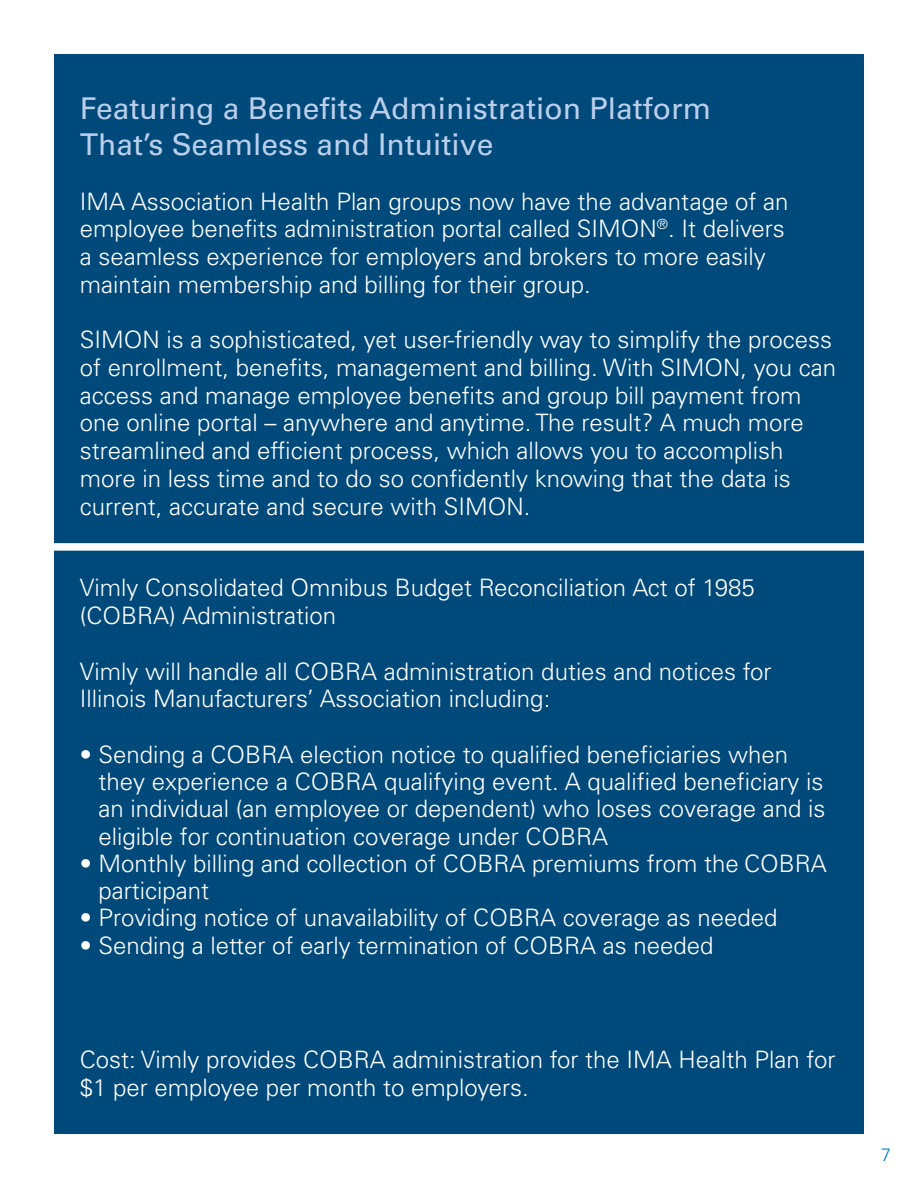
<style>
.page{position:relative;width:918px;height:1188px;background:#fff}
.page>*{position:absolute;margin:0;border:0;box-sizing:border-box;transform-origin:0 0}
.t1{font:30px/36px "Univers LT Std";color:#bbcfea}
.t2{font:300 24px/27.8px "Univers LT Std";color:#fff}
.t3{font:300 18px "Univers LT Std";color:#0082c8}
</style>
<div class="page">
<div style="left:54px;top:54px;width:810px;height:1080px;background:#00497b"></div>
<div style="left:54px;top:543px;width:810px;height:8px;background:#fff"></div>
<p class="t1" style="left:80px;top:90px;width:633px">Featuring a Benefits Administration Platform<br>That’s Seamless and Intuitive</p>
<p class="t2" style="left:80px;top:187px;width:710px">IMA Association Health Plan groups now have the advantage of an employee benefits administration portal called SIMON<sup>®</sup>. It delivers a seamless experience for employers and brokers to more easily maintain membership and billing for their group.</p>
<p class="t2" style="left:80px;top:326px;width:758px">SIMON is a sophisticated, yet user-friendly way to simplify the process of enrollment, benefits, management and billing. With SIMON, you can access and manage employee benefits and group bill payment from one online portal – anywhere and anytime. The result? A much more streamlined and efficient process, which allows you to accomplish more in less time and to do so confidently knowing that the data is current, accurate and secure with SIMON.</p>
<p class="t2" style="left:80px;top:574px;width:676px">Vimly Consolidated Omnibus Budget Reconciliation Act of 1985 (COBRA) Administration</p>
<p class="t2" style="left:80px;top:657px;width:693px">Vimly will handle all COBRA administration duties and notices for<br>Illinois Manufacturers’ Association including:</p>
<p class="t2" style="left:99px;top:741px;width:728px;line-height:27.2px;text-indent:-19px">• Sending a COBRA election notice to qualified beneficiaries when they experience a COBRA qualifying event. A qualified beneficiary is an individual (an employee or dependent) who loses coverage and is eligible for continuation coverage under COBRA</p>
<p class="t2" style="left:99px;top:851px;width:730px;line-height:26.1px;text-indent:-19px">• Monthly billing and collection of COBRA premiums from the COBRA participant</p>
<p class="t2" style="left:80px;top:904px;width:699px">• Providing notice of unavailability of COBRA coverage as needed</p>
<p class="t2" style="left:80px;top:932px;width:635px">• Sending a letter of early termination of COBRA as needed</p>
<p class="t2" style="left:80px;top:1046px;width:757px">Cost: Vimly provides COBRA administration for the IMA Health Plan for $1 per employee per month to employers.</p>
<p class="t3" style="left:881px;top:1144px;width:12px">7</p>
</div>
